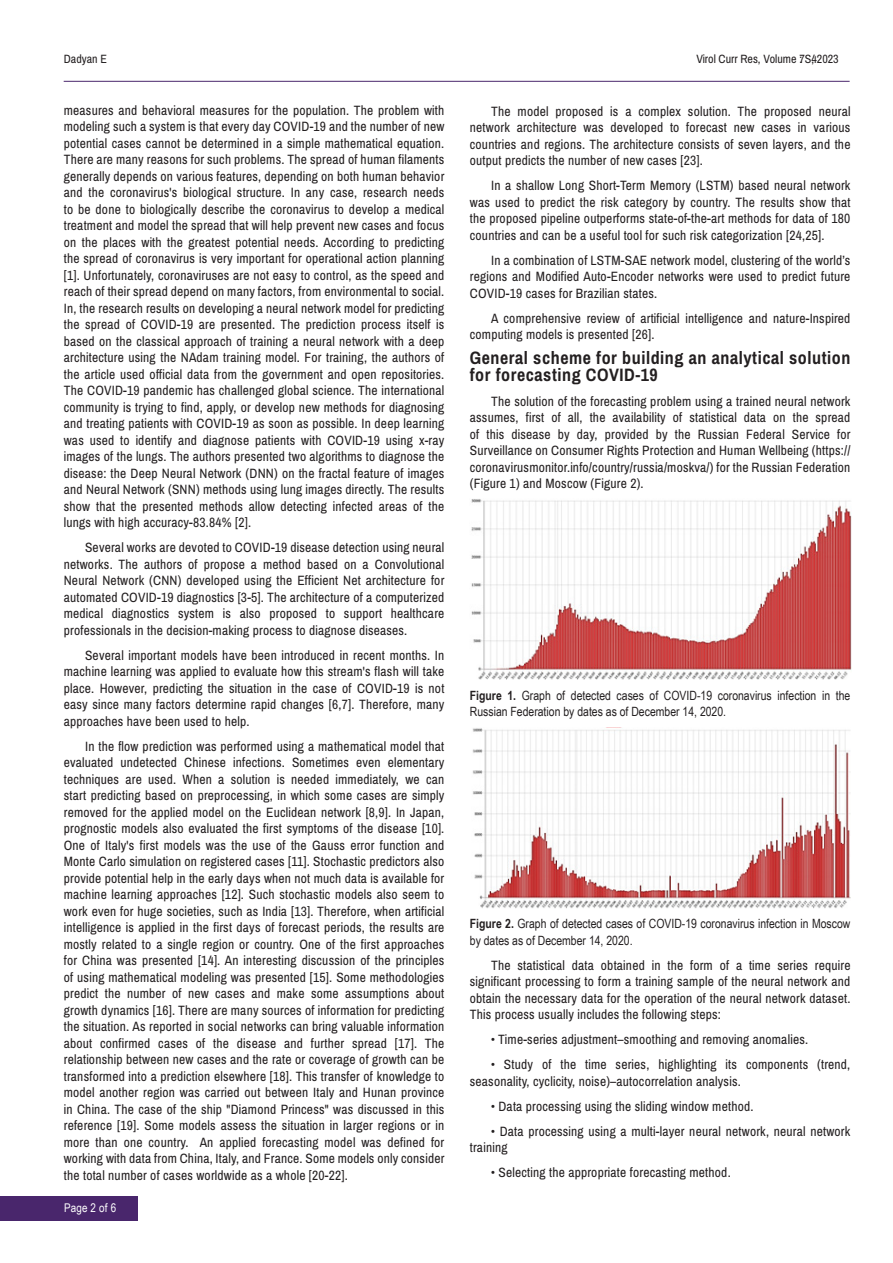
<style>
.page{position:relative;width:893px;height:1263px;background:#fff}
.page>*{position:absolute;margin:0;border:0;box-sizing:border-box;transform-origin:0 0}
.t1{font:700 18px/16.5px "Archivo Narrow";letter-spacing:.03em;color:#231f20}
.t2{font:13.5px/16.5px "Archivo Narrow";letter-spacing:.015em;color:#231f20;text-align:justify}
.t3{font:12.75px/16.2px "Arial Narrow";color:#231f20}
.t4{font:12px "Archivo Narrow";color:#231f20}
.t5{font:12px "Arial Narrow";letter-spacing:.015em;color:#fff}
.s1{font-weight:700}
</style>
<div class="page">
<hr style="left:64px;top:81px;width:786px;height:1px;background:#49266c">
<div style="left:0;top:1196px;width:137px;height:24px;background:#49266c"></div>
<img style="left:471px;top:499px;width:381px;height:181px">
<img style="left:472px;top:727px;width:378px;height:182px">
<p class="t4" style="left:64px;top:52px;width:45px">Dadyan E</p>
<p class="t4" style="left:696px;top:52px;width:143px">Virol Curr Res, Volume 7: S4, 2023</p>
<p class="t2" style="left:64px;top:102px;width:382px">measures and behavioral measures for the population. The problem with modeling such a system is that every day COVID-19 and the number of new potential cases cannot be determined in a simple mathematical equation.<br>There are many reasons for such problems. The spread of human filaments generally depends on various features, depending on both human behavior and the coronavirus's biological structure. In any case, research needs to be done to biologically describe the coronavirus to develop a medical treatment and model the spread that will help prevent new cases and focus on the places with the greatest potential needs. According to predicting the spread of coronavirus is very important for operational action planning [1]. Unfortunately, coronaviruses are not easy to control, as the speed and reach of their spread depend on many factors, from environmental to social.<br>In, the research results on developing a neural network model for predicting the spread of COVID-19 are presented. The prediction process itself is based on the classical approach of training a neural network with a deep architecture using the NAdam training model. For training, the authors of the article used official data from the government and open repositories.<br>The COVID-19 pandemic has challenged global science. The international community is trying to find, apply, or develop new methods for diagnosing and treating patients with COVID-19 as soon as possible. In deep learning was used to identify and diagnose patients with COVID-19 using x-ray images of the lungs. The authors presented two algorithms to diagnose the disease: the Deep Neural Network (DNN) on the fractal feature of images and Neural Network (SNN) methods using lung images directly. The results show that the presented methods allow detecting infected areas of the lungs with high accuracy-83.84% [2].</p>
<p class="t2" style="left:64px;top:540px;width:382px;text-indent:21px">Several works are devoted to COVID-19 disease detection using neural networks. The authors of propose a method based on a Convolutional Neural Network (CNN) developed using the Efficient Net architecture for automated COVID-19 diagnostics [3-5]. The architecture of a computerized medical diagnostics system is also proposed to support healthcare professionals in the decision-making process to diagnose diseases.</p>
<p class="t2" style="left:64px;top:647px;width:382px;text-indent:21px">Several important models have been introduced in recent months. In machine learning was applied to evaluate how this stream's flash will take place. However, predicting the situation in the case of COVID-19 is not easy since many factors determine rapid changes [6,7]. Therefore, many approaches have been used to help.</p>
<p class="t2" style="left:64px;top:738px;width:382px;text-indent:21px">In the flow prediction was performed using a mathematical model that evaluated undetected Chinese infections. Sometimes even elementary techniques are used. When a solution is needed immediately, we can start predicting based on preprocessing, in which some cases are simply removed for the applied model on the Euclidean network [8,9]. In Japan, prognostic models also evaluated the first symptoms of the disease [10].<br>One of Italy's first models was the use of the Gauss error function and Monte Carlo simulation on registered cases [11]. Stochastic predictors also provide potential help in the early days when not much data is available for machine learning approaches [12]. Such stochastic models also seem to work even for huge societies, such as India [13]. Therefore, when artificial intelligence is applied in the first days of forecast periods, the results are mostly related to a single region or country. One of the first approaches for China was presented [14]. An interesting discussion of the principles of using mathematical modeling was presented [15]. Some methodologies predict the number of new cases and make some assumptions about growth dynamics [16]. There are many sources of information for predicting the situation. As reported in social networks can bring valuable information about confirmed cases of the disease and further spread [17]. The relationship between new cases and the rate or coverage of growth can be transformed into a prediction elsewhere [18]. This transfer of knowledge to model another region was carried out between Italy and Hunan province in China. The case of the ship "Diamond Princess" was discussed in this reference [19]. Some models assess the situation in larger regions or in more than one country. An applied forecasting model was defined for working with data from China, Italy, and France. Some models only consider the total number of cases worldwide as a whole [20-22].</p>
<p class="t5" style="left:64px;top:1199px;width:54px">Page 2 of 6</p>
<p class="t2" style="left:470px;top:103px;width:382px;text-indent:21px">The model proposed is a complex solution. The proposed neural network architecture was developed to forecast new cases in various countries and regions. The architecture consists of seven layers, and the output predicts the number of new cases [23].</p>
<p class="t2" style="left:470px;top:178px;width:382px;text-indent:21px">In a shallow Long Short-Term Memory (LSTM) based neural network was used to predict the risk category by country. The results show that the proposed pipeline outperforms state-of-the-art methods for data of 180 countries and can be a useful tool for such risk categorization [24,25].</p>
<p class="t2" style="left:470px;top:252px;width:382px;text-indent:21px">In a combination of LSTM-SAE network model, clustering of the world’s regions and Modified Auto-Encoder networks were used to predict future COVID-19 cases for Brazilian states.</p>
<p class="t2" style="left:470px;top:310px;width:382px;text-indent:21px">A comprehensive review of artificial intelligence and nature-Inspired computing models is presented [26].</p>
<h1 class="t1" style="left:470px;top:350px;width:382px">General scheme for building an analytical solution for forecasting COVID-19</h1>
<p class="t2" style="left:470px;top:393px;width:382px;text-indent:21px">The solution of the forecasting problem using a trained neural network assumes, first of all, the availability of statistical data on the spread of this disease by day, provided by the Russian Federal Service for Surveillance on Consumer Rights Protection and Human Wellbeing (https:// coronavirusmonitor.info/country/russia/moskva/) for the Russian Federation (Figure 1) and Moscow (Figure 2).</p>
<p class="t3" style="left:470px;top:686px;width:382px"><span class="s1">Figure 1.</span> Graph of detected cases of COVID-19 coronavirus infection in the<br>Russian Federation by dates as of December 14, 2020.</p>
<p class="t3" style="left:470px;top:915px;width:382px"><span class="s1">Figure 2.</span> Graph of detected cases of COVID-19 coronavirus infection in Moscow by dates as of December 14, 2020.</p>
<p class="t2" style="left:470px;top:957px;width:382px;text-indent:21px">The statistical data obtained in the form of a time series require significant processing to form a training sample of the neural network and obtain the necessary data for the operation of the neural network dataset.<br>This process usually includes the following steps:</p>
<p class="t2" style="left:491px;top:1031px;width:319px">• Time-series adjustment–smoothing and removing anomalies.</p>
<p class="t2" style="left:470px;top:1056px;width:382px;text-indent:21px">• Study of the time series, highlighting its components (trend, seasonality, cyclicity, noise)–autocorrelation analysis.</p>
<p class="t2" style="left:491px;top:1098px;width:264px">• Data processing using the sliding window method.</p>
<p class="t2" style="left:470px;top:1123px;width:382px;text-indent:21px">• Data processing using a multi-layer neural network, neural network training</p>
<p class="t2" style="left:491px;top:1164px;width:241px">• Selecting the appropriate forecasting method.</p>
</div>
